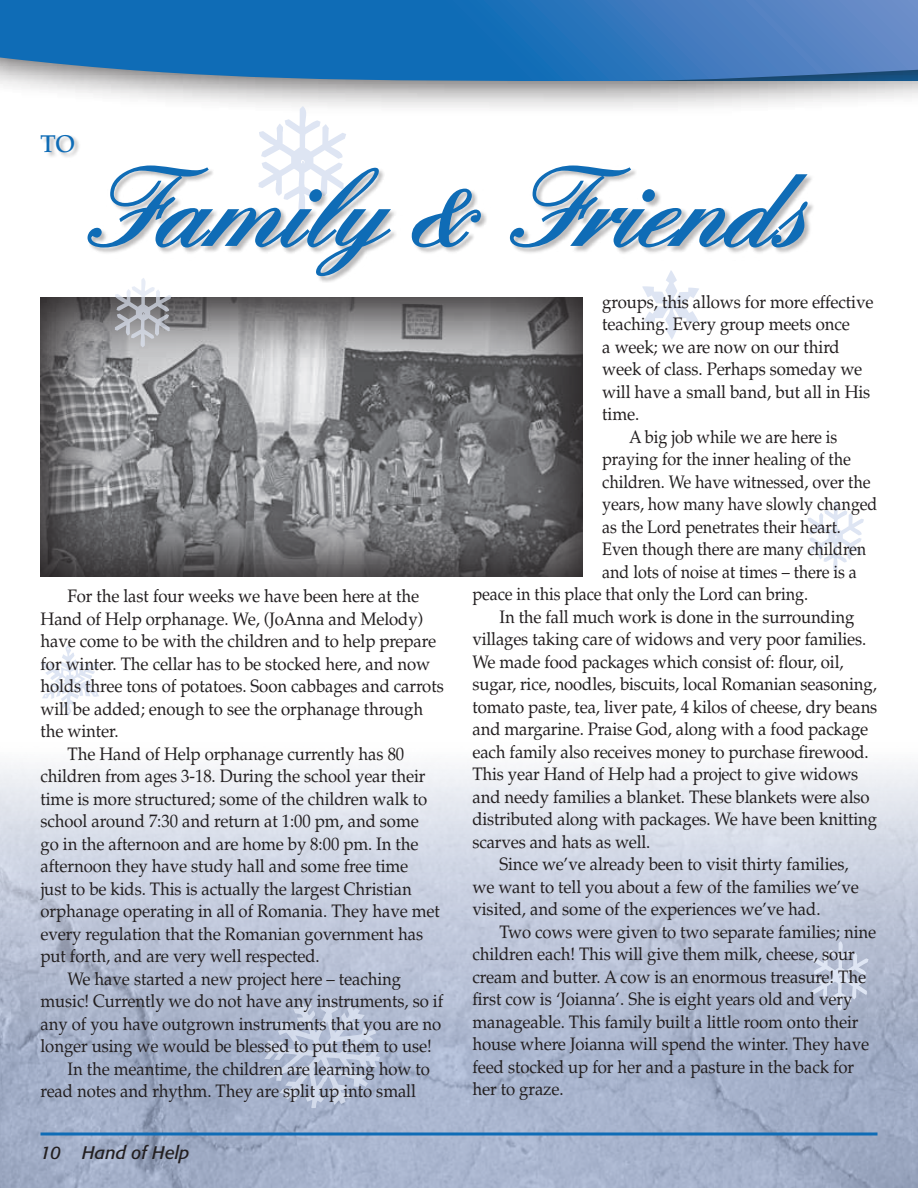
<style>
.page{position:relative;width:918px;height:1188px;background:#fff}
.page>*{position:absolute;margin:0;border:0;box-sizing:border-box;transform-origin:0 0}
.t1{font:112.2px "Quadrille Script Black SSK Bold";letter-spacing:-.02em;color:#0f6cb6}
.t2{font:500 24.15px "Palatino";color:#0f6cb6}
.t3{font:18px "Palatino";letter-spacing:-.005em;color:#231f20;scale:.93 1}
.t4{font:18px "Palatino";letter-spacing:-.005em;color:#231f20;scale:.9 1}
.t5{font:italic 18px "Formata";color:#231f20}
</style>
<div class="page">
<img style="left:0;top:762px;width:918px;height:426px">
<div style="left:0;top:0;width:918px;height:120px;background:#231f20;opacity:.8"></div>
<svg style="left:0;top:0;width:918px;height:81px"></svg>
<svg style="left:258px;top:106px;width:88px;height:28px"></svg>
<svg style="left:40px;top:1132px;width:838px;height:4px"></svg>
<svg style="left:40px;top:297px;width:543px;height:280px"></svg>
<div style="left:41px;top:134px;width:773px;height:148px;background:#231f20;opacity:.3"></div>
<svg style="left:642px;top:270px;width:57px;height:69px"></svg>
<svg style="left:41px;top:645px;width:58px;height:70px"></svg>
<svg style="left:115px;top:278px;width:56px;height:69px"></svg>
<svg style="left:812px;top:941px;width:57px;height:70px"></svg>
<svg style="left:807px;top:502px;width:57px;height:69px"></svg>
<svg style="left:264px;top:999px;width:116px;height:109px"></svg>
<h2 class="t2" style="left:40px;top:129px;width:36px">TO</h2>
<h1 class="t1" style="left:79px;top:141px;width:727px">Family &amp; Friends</h1>
<p class="t3" style="left:68px;top:585px;width:380px">For the last four weeks we have been here at the</p>
<p class="t3" style="left:40px;top:608px;width:413px">Hand of Help orphanage. We, (JoAnna and Melody)</p>
<p class="t3" style="left:40px;top:630px;width:427px">have come to be with the children and to help prepare</p>
<p class="t3" style="left:40px;top:653px;width:421px">for winter. The cellar has to be stocked here, and now</p>
<p class="t3" style="left:40px;top:675px;width:435px">holds three tons of potatoes. Soon cabbages and carrots</p>
<p class="t3" style="left:40px;top:698px;width:413px">will be added; enough to see the orphanage through</p>
<p class="t3" style="left:40px;top:720px;width:86px">the winter.</p>
<p class="t3" style="left:68px;top:743px;width:364px">The Hand of Help orphanage currently has 80</p>
<p class="t3" style="left:40px;top:765px;width:416px">children from ages 3-18. During the school year their</p>
<p class="t3" style="left:40px;top:788px;width:417px">time is more structured; some of the children walk to</p>
<p class="t3" style="left:40px;top:810px;width:408px">school around 7:30 and return at 1:00 pm, and some</p>
<p class="t3" style="left:40px;top:833px;width:408px">go in the afternoon and are home by 8:00 pm. In the</p>
<p class="t3" style="left:40px;top:855px;width:397px">afternoon they have study hall and some free time</p>
<p class="t3" style="left:40px;top:878px;width:401px">just to be kids. This is actually the largest Christian</p>
<p class="t3" style="left:40px;top:900px;width:431px">orphanage operating in all of Romania. They have met</p>
<p class="t3" style="left:40px;top:923px;width:413px">every regulation that the Romanian government has</p>
<p class="t3" style="left:40px;top:945px;width:302px">put forth, and are very well respected.</p>
<p class="t3" style="left:68px;top:968px;width:360px">We have started a new project here – teaching</p>
<p class="t3" style="left:40px;top:990px;width:435px">music! Currently we do not have any instruments, so if</p>
<p class="t3" style="left:40px;top:1013px;width:432px">any of you have outgrown instruments that you are no</p>
<p class="t3" style="left:40px;top:1035px;width:422px">longer using we would be blessed to put them to use!</p>
<p class="t3" style="left:68px;top:1058px;width:391px">In the meantime, the children are learning how to</p>
<p class="t3" style="left:40px;top:1080px;width:405px">read notes and rhythm. They are split up into small</p>
<p class="t5" style="left:40px;top:1142px;width:151px">10 Hand of Help</p>
<p class="t3" style="left:602px;top:291px;width:293px">groups, this allows for more effective</p>
<p class="t3" style="left:602px;top:314px;width:268px">teaching. Every group meets once</p>
<p class="t3" style="left:602px;top:336px;width:257px">a week; we are now on our third</p>
<p class="t3" style="left:602px;top:359px;width:281px">week of class. Perhaps someday we</p>
<p class="t3" style="left:602px;top:381px;width:290px">will have a small band, but all in His</p>
<p class="t3" style="left:602px;top:404px;width:41px">time.</p>
<p class="t4" style="left:629px;top:426px;width:233px">A big job while we are here is</p>
<p class="t4" style="left:602px;top:449px;width:278px">praying for the inner healing of the</p>
<p class="t4" style="left:602px;top:471px;width:300px">children. We have witnessed, over the</p>
<p class="t4" style="left:602px;top:494px;width:307px">years, how many have slowly changed</p>
<p class="t4" style="left:602px;top:516px;width:267px">as the Lord penetrates their heart.</p>
<p class="t4" style="left:602px;top:539px;width:295px">Even though there are many children</p>
<p class="t4" style="left:602px;top:561px;width:285px">and lots of noise at times – there is a</p>
<p class="t4" style="left:472px;top:584px;width:374px">peace in this place that only the Lord can bring.</p>
<p class="t3" style="left:500px;top:606px;width:383px">In the fall much work is done in the surrounding</p>
<p class="t3" style="left:472px;top:629px;width:425px">villages taking care of widows and very poor families.</p>
<p class="t3" style="left:472px;top:651px;width:401px">We made food packages which consist of: flour, oil,</p>
<p class="t3" style="left:472px;top:674px;width:436px">sugar, rice, noodles, biscuits, local Romanian seasoning,</p>
<p class="t3" style="left:472px;top:696px;width:437px">tomato paste, tea, liver pate, 4 kilos of cheese, dry beans</p>
<p class="t3" style="left:472px;top:719px;width:427px">and margarine. Praise God, along with a food package</p>
<p class="t3" style="left:472px;top:741px;width:428px">each family also receives money to purchase firewood.</p>
<p class="t3" style="left:472px;top:764px;width:416px">This year Hand of Help had a project to give widows</p>
<p class="t3" style="left:472px;top:786px;width:429px">and needy families a blanket. These blankets were also</p>
<p class="t3" style="left:472px;top:809px;width:437px">distributed along with packages. We have been knitting</p>
<p class="t3" style="left:472px;top:831px;width:193px">scarves and hats as well.</p>
<p class="t3" style="left:500px;top:854px;width:377px">Since we’ve already been to visit thirty families,</p>
<p class="t3" style="left:472px;top:876px;width:417px">we want to tell you about a few of the families we’ve</p>
<p class="t3" style="left:472px;top:899px;width:376px">visited, and some of the experiences we’ve had.</p>
<p class="t3" style="left:500px;top:921px;width:407px">Two cows were given to two separate families; nine</p>
<p class="t3" style="left:472px;top:944px;width:413px">children each! This will give them milk, cheese, sour</p>
<p class="t3" style="left:472px;top:966px;width:425px">cream and butter. A cow is an enormous treasure! The</p>
<p class="t3" style="left:472px;top:989px;width:410px">first cow is ‘Joianna’. She is eight years old and very</p>
<p class="t3" style="left:472px;top:1011px;width:417px">manageable. This family built a little room onto their</p>
<p class="t3" style="left:472px;top:1034px;width:428px">house where Joianna will spend the winter. They have</p>
<p class="t3" style="left:472px;top:1056px;width:412px">feed stocked up for her and a pasture in the back for</p>
<p class="t3" style="left:472px;top:1079px;width:100px">her to graze.</p>
</div>
